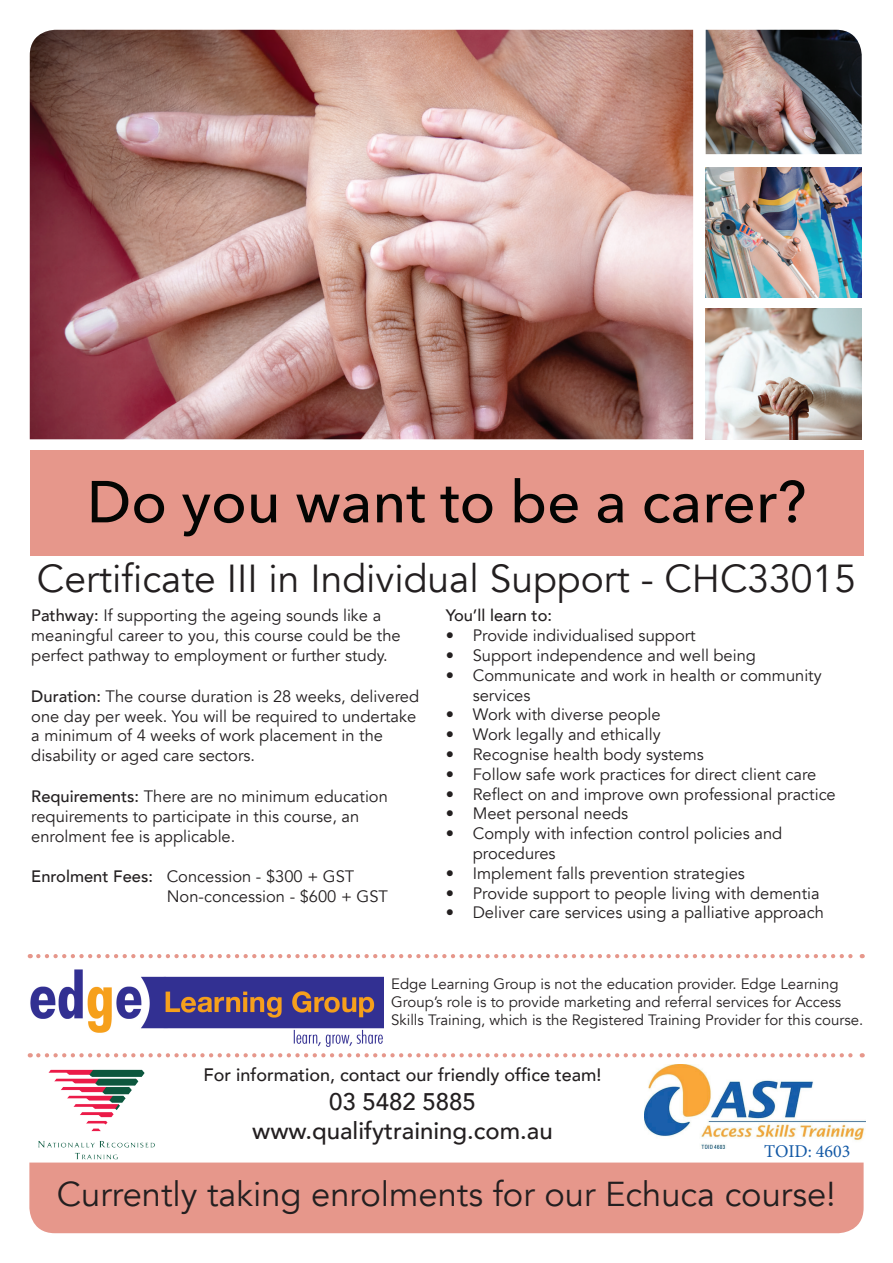
<style>
.page{position:relative;width:893px;height:1263px;background:#fff}
.page>*{position:absolute;margin:0;border:0;box-sizing:border-box;transform-origin:0 0}
.t1{font:500 58.5px "Avenir Next";color:#040503}
.t2{font:39px "Avenir";color:#231f20}
.t3{font:34.5px "Avenir";color:#231f20}
.t4{font:500 24px/28.8px "Avenir";color:#231f20;text-align:center}
.t5{font:500 18px "Avenir";color:#231f20}
.t6{font:18px "Minion Pro";color:#1359a6}
.t7{font:16.5px/19.8px "Avenir";color:#231f20}
.t8{font:500 16.5px "Avenir";color:#231f20}
.t9{font:15px/18px "Avenir";color:#231f20}
.s1{font-weight:500}
</style>
<div class="page">
<img style="left:30px;top:30px;width:663px;height:409px">
<div style="left:29px;top:1162px;width:835px;height:71px;background:#e6978b"></div>
<div style="left:30px;top:450px;width:833px;height:106px;background:#e6978b"></div>
<img style="left:706px;top:167px;width:156px;height:130px">
<img style="left:706px;top:30px;width:156px;height:124px">
<img style="left:706px;top:308px;width:156px;height:131px">
<img style="left:645px;top:1064px;width:220px;height:85px">
<img style="left:32px;top:1069px;width:128px;height:95px">
<img style="left:30px;top:969px;width:353px;height:78px">
<svg style="left:38px;top:954px;width:825px;height:4px"></svg>
<svg style="left:38px;top:1053px;width:825px;height:4px"></svg>
<h1 class="t1" style="left:87px;top:452px;width:721px">Do you want to be a carer?</h1>
<h2 class="t2" style="left:37px;top:555px;width:820px">Certificate III in Individual Support - CHC33015</h2>
<p class="t7" style="left:31px;top:606px;width:371px"><span class="s1">Pathway:</span> If supporting the ageing sounds like a meaningful career to you, this course could be the perfect pathway to employment or further study.</p>
<p class="t7" style="left:31px;top:686px;width:389px"><span class="s1">Duration:</span> The course duration is 28 weeks, delivered one day per week. You will be required to undertake a minimum of 4 weeks of work placement in the disability or aged care sectors.</p>
<p class="t7" style="left:31px;top:787px;width:358px"><span class="s1">Requirements:</span> There are no minimum education requirements to participate in this course, an enrolment fee is applicable.</p>
<p class="t7" style="left:167px;top:867px;width:223px;text-indent:-136px"><span class="s1">Enrolment Fees:</span> Concession - $300 + GST<br>Non-concession - $600 + GST</p>
<p class="t8" style="left:446px;top:601px;width:108px">You’ll learn to:</p>
<p class="t7" style="left:446px;top:626px;width:251px">• Provide individualised support</p>
<p class="t7" style="left:446px;top:646px;width:312px">• Support independence and well being</p>
<p class="t7" style="left:473px;top:665px;width:350px;text-indent:-27px">• Communicate and work in health or community services</p>
<p class="t7" style="left:446px;top:705px;width:216px">• Work with diverse people</p>
<p class="t7" style="left:446px;top:725px;width:216px">• Work legally and ethically</p>
<p class="t7" style="left:446px;top:745px;width:260px">• Recognise health body systems</p>
<p class="t7" style="left:446px;top:764px;width:372px">• Follow safe work practices for direct client care</p>
<p class="t7" style="left:446px;top:784px;width:392px">• Reflect on and improve own professional practice</p>
<p class="t7" style="left:446px;top:804px;width:184px">• Meet personal needs</p>
<p class="t7" style="left:473px;top:824px;width:311px;text-indent:-27px">• Comply with infection control policies and procedures</p>
<p class="t7" style="left:446px;top:863px;width:301px">• Implement falls prevention strategies</p>
<p class="t7" style="left:446px;top:883px;width:376px">• Provide support to people living with dementia</p>
<p class="t7" style="left:446px;top:903px;width:380px">• Deliver care services using a palliative approach</p>
<p class="t9" style="left:391px;top:975px;width:473px">Edge Learning Group is not the education provider. Edge Learning<br>Group’s role is to provide marketing and referral services for Access<br>Skills Training, which is the Registered Training Provider for this course.</p>
<p class="t5" style="left:203px;top:1059px;width:399px">For information, contact our friendly office team!</p>
<h3 class="t4" style="left:252px;top:1086px;width:302px">03 5482 5885 www.qualifytraining.com.au</h3>
<p class="t6" style="left:764px;top:1139px;width:88px">TOID: 4603</p>
<h3 class="t3" style="left:57px;top:1174px;width:780px">Currently taking enrolments for our Echuca course!</h3>
</div>
